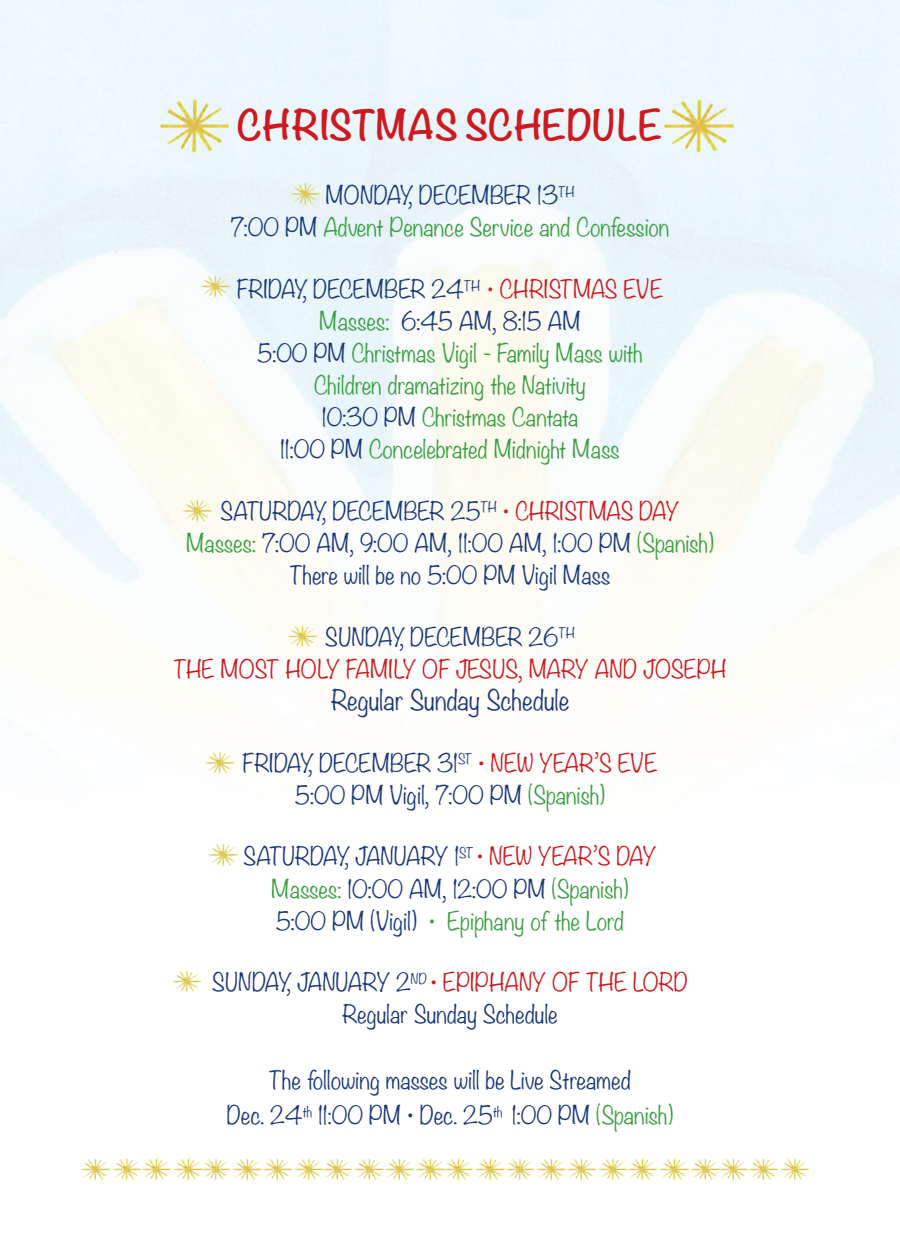
<style>
.page{position:relative;width:900px;height:1260px;background:#fff}
.page>*{position:absolute;margin:0;border:0;box-sizing:border-box;transform-origin:0 0}
.t1{font:700 37px "Noteworthy";letter-spacing:-.01em;color:#cd1a20}
.t2{font:300 25px "Noteworthy";color:#1a3879}
.t3{font:300 22.5px "Noteworthy";color:#1a3879}
.t4{font:300 22.5px/32px "Noteworthy";color:#399f42;text-align:center}
.t5{font:300 22.5px "Noteworthy";color:#cd1a20}
.t6{font:300 22.5px "Noteworthy";letter-spacing:-.025em;color:#1a3879}
.s1{color:#1a3879}
.s2{color:#d1232a}
.s3{color:#cd1a20}
.s4{color:#399f42}
</style>
<div class="page">
<img style="left:158px;top:97px;width:74px;height:60px">
<img style="left:663px;top:97px;width:73px;height:60px">
<img style="left:291px;top:182px;width:30px;height:24px">
<img style="left:200px;top:274px;width:30px;height:24px">
<img style="left:182px;top:499px;width:30px;height:24px">
<img style="left:288px;top:624px;width:29px;height:24px">
<img style="left:205px;top:751px;width:30px;height:24px">
<img style="left:209px;top:843px;width:29px;height:24px">
<img style="left:172px;top:970px;width:29px;height:23px">
<img style="left:598px;top:1158px;width:180px;height:23px">
<img style="left:80px;top:1158px;width:30px;height:23px">
<img style="left:294px;top:1158px;width:58px;height:23px">
<img style="left:203px;top:1158px;width:27px;height:23px">
<img style="left:446px;top:1158px;width:27px;height:23px">
<img style="left:112px;top:1158px;width:91px;height:23px">
<img style="left:355px;top:1158px;width:59px;height:23px">
<img style="left:233px;top:1158px;width:59px;height:23px">
<img style="left:475px;top:1158px;width:59px;height:23px">
<img style="left:416px;top:1158px;width:30px;height:23px">
<img style="left:537px;top:1158px;width:59px;height:23px">
<img style="left:780px;top:1158px;width:29px;height:23px">
<p class="t1" style="left:237px;top:92px;width:428px">CHRISTMAS SCHEDULE</p>
<p class="t3" style="left:326px;top:176px;width:250px">MONDAY, DECEMBER 13<sup>TH</sup></p>
<p class="t4" style="left:231px;top:211px;width:440px"><span class="s1">7:00 PM</span> Advent Penance Service and Confession</p>
<p class="t3" style="left:237px;top:269px;width:428px">FRIDAY, DECEMBER 24<sup>TH</sup> <span class="s2">•</span> <span class="s3">CHRISTMAS EVE</span></p>
<p class="t3" style="left:319px;top:301px;width:263px"><span class="s4">Masses:</span> 6:45 AM, 8:15 AM</p>
<p class="t4" style="left:257px;top:337px;width:387px"><span class="s1">5:00 PM</span> Christmas Vigil - Family Mass with<br>Children dramatizing the Nativity</p>
<p class="t4" style="left:322px;top:401px;width:258px"><span class="s1">10:30 PM</span> Christmas Cantata</p>
<p class="t4" style="left:280px;top:433px;width:341px"><span class="s1">11:00 PM</span> Concelebrated Midnight Mass</p>
<p class="t3" style="left:221px;top:491px;width:460px">SATURDAY, DECEMBER 25<sup>TH</sup> <span class="s3">• CHRISTMAS DAY</span></p>
<p class="t3" style="left:186px;top:523px;width:529px"><span class="s4">Masses:</span> 7:00 AM, 9:00 AM, 11:00 AM, 1:00 PM <span class="s4">(Spanish)</span></p>
<p class="t3" style="left:290px;top:555px;width:322px">There will be no 5:00 PM Vigil Mass</p>
<p class="t3" style="left:325px;top:617px;width:251px">SUNDAY, DECEMBER 26<sup>TH</sup></p>
<p class="t5" style="left:173px;top:649px;width:555px">THE MOST HOLY FAMILY OF JESUS, MARY AND JOSEPH</p>
<p class="t2" style="left:331px;top:678px;width:240px">Regular Sunday Schedule</p>
<p class="t3" style="left:243px;top:743px;width:416px">FRIDAY, DECEMBER 31<sup>ST</sup> <span class="s3">• NEW YEAR’S EVE</span></p>
<p class="t3" style="left:295px;top:775px;width:312px">5:00 PM Vigil, 7:00 PM <span class="s4">(Spanish)</span></p>
<p class="t6" style="left:243px;top:837px;width:415px">SATURDAY, JANUARY 1<sup>ST</sup> <span class="s3">• NEW YEAR’S DAY</span></p>
<p class="t4" style="left:271px;top:872px;width:359px">Masses: <span class="s1">10:00 AM, 12:00 PM</span> (Spanish)</p>
<p class="t4" style="left:276px;top:904px;width:350px"><span class="s1">5:00 PM (Vigil)</span> • Epiphany of the Lord</p>
<p class="t5" style="left:212px;top:963px;width:478px"><span class="s1">SUNDAY, JANUARY 2</span><sup>ND</sup> • EPIPHANY OF THE LORD</p>
<p class="t3" style="left:342px;top:995px;width:217px">Regular Sunday Schedule</p>
<p class="t3" style="left:269px;top:1061px;width:364px">The following masses will be Live Streamed</p>
<p class="t3" style="left:227px;top:1096px;width:448px">Dec. 24<sup>th</sup> 11:00 PM • Dec. 25<sup>th</sup> 1:00 PM <span class="s4">(Spanish)</span></p>
</div>
